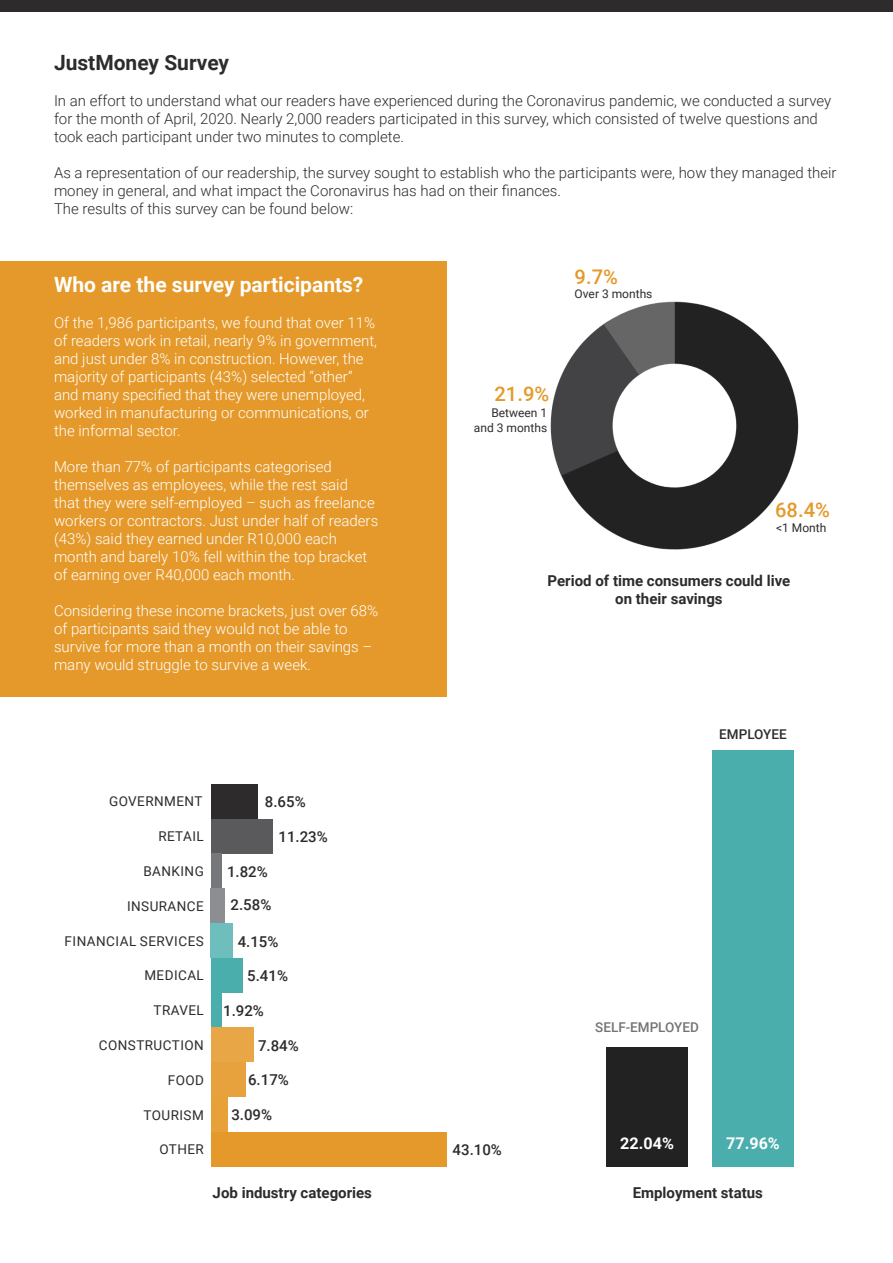
<style>
.page{position:relative;width:893px;height:1263px;background:#fff}
.page>*{position:absolute;margin:0;border:0;box-sizing:border-box;transform-origin:0 0}
.t1{font:700 21px "Roboto";color:#fff}
.t2{font:700 21px "Roboto";color:#2e2b2c}
.t3{font:500 20.1px "Roboto";color:#e5992a}
.t4{font:700 16.2px "Roboto";color:#fff}
.t5{font:300 15px/18px "Roboto";color:#fff}
.t6{font:300 15px/18px "Roboto";color:#2e2b2c}
.t7{font:700 15px/18px "Roboto";color:#2e2b2c;text-align:center}
.t8{font:500 15px "Roboto";color:#2e2b2c}
.t9{font:13.5px "Roboto";letter-spacing:.035em;color:#2e2b2c}
.t10{font:500 13.5px "Roboto";color:#727477}
.t11{font:500 13.5px "Roboto";color:#2e2b2c}
.t12{font:12px/14.4px "Roboto";color:#2e2b2c;text-align:right}
</style>
<div class="page">
<img style="left:550px;top:301px;width:249px;height:249px">
<div style="left:775px;top:502px;width:55px;height:15px;background:#fff"></div>
<div style="left:0;top:261px;width:446px;height:436px;background:#e5992a"></div>
<div style="left:211px;top:784px;width:47px;height:35px;background:#2e2b2c"></div>
<div style="left:211px;top:819px;width:61px;height:34px;background:#5a5a5d"></div>
<div style="left:211px;top:853px;width:10px;height:35px;background:#75777a"></div>
<div style="left:211px;top:888px;width:14px;height:35px;background:#8c8e91"></div>
<div style="left:211px;top:923px;width:22px;height:35px;background:#6ebebd"></div>
<div style="left:211px;top:958px;width:31px;height:35px;background:#4aaeac"></div>
<div style="left:211px;top:993px;width:10px;height:34px;background:#4aaeac"></div>
<div style="left:211px;top:1027px;width:42px;height:35px;background:#e9a647"></div>
<div style="left:211px;top:1062px;width:35px;height:35px;background:#e8a23d"></div>
<div style="left:211px;top:1097px;width:16px;height:35px;background:#e8a039"></div>
<div style="left:211px;top:1132px;width:235px;height:34px;background:#e5992a"></div>
<div style="left:0;top:0;width:893px;height:12px;background:#2e2b2c"></div>
<div style="left:607px;top:1047px;width:81px;height:119px;background:#222223"></div>
<div style="left:712px;top:750px;width:81px;height:416px;background:#4aaeac"></div>
<p class="t2" style="left:54px;top:48px;width:177px">JustMoney Survey</p>
<p class="t6" style="left:54px;top:91px;width:779px">In an effort to understand what our readers have experienced during the Coronavirus pandemic, we conducted a survey for the month of April, 2020. Nearly 2,000 readers participated in this survey, which consisted of twelve questions and took each participant under two minutes to complete.</p>
<p class="t6" style="left:54px;top:163px;width:784px">As a representation of our readership, the survey sought to establish who the participants were, how they managed their money in general, and what impact the Coronavirus has had on their finances.<br>The results of this survey can be found below:</p>
<p class="t1" style="left:54px;top:270px;width:311px">Who are the survey participants?</p>
<p class="t5" style="left:54px;top:313px;width:325px">Of the 1,986 participants, we found that over 11% of readers work in retail, nearly 9% in government, and just under 8% in construction. However, the majority of participants (43%) selected “other” and many specified that they were unemployed, worked in manufacturing or communications, or the informal sector.</p>
<p class="t5" style="left:54px;top:457px;width:326px">More than 77% of participants categorised themselves as employees, while the rest said<br>that they were self-employed – such as freelance workers or contractors. Just under half of readers (43%) said they earned under R10,000 each month and barely 10% fell within the top bracket of earning over R40,000 each month.</p>
<p class="t5" style="left:54px;top:601px;width:326px">Considering these income brackets, just over 68% of participants said they would not be able to survive for more than a month on their savings – many would struggle to survive a week.</p>
<p class="t9" style="left:109px;top:792px;width:95px">GOVERNMENT</p>
<p class="t9" style="left:158px;top:827px;width:47px">RETAIL</p>
<p class="t9" style="left:143px;top:862px;width:62px">BANKING</p>
<p class="t9" style="left:127px;top:896px;width:78px">INSURANCE</p>
<p class="t9" style="left:65px;top:931px;width:141px">FINANCIAL SERVICES</p>
<p class="t9" style="left:144px;top:966px;width:61px">MEDICAL</p>
<p class="t9" style="left:154px;top:1001px;width:52px">TRAVEL</p>
<p class="t9" style="left:99px;top:1036px;width:107px">CONSTRUCTION</p>
<p class="t9" style="left:168px;top:1070px;width:38px">FOOD</p>
<p class="t9" style="left:144px;top:1105px;width:62px">TOURISM</p>
<p class="t9" style="left:159px;top:1140px;width:46px">OTHER</p>
<p class="t8" style="left:265px;top:791px;width:42px">8.65%</p>
<p class="t8" style="left:279px;top:826px;width:51px">11.23%</p>
<p class="t8" style="left:227px;top:861px;width:42px">1.82%</p>
<p class="t8" style="left:231px;top:894px;width:42px">2.58%</p>
<p class="t8" style="left:238px;top:931px;width:42px">4.15%</p>
<p class="t8" style="left:247px;top:965px;width:42px">5.41%</p>
<p class="t8" style="left:223px;top:1000px;width:42px">1.92%</p>
<p class="t8" style="left:258px;top:1035px;width:42px">7.84%</p>
<p class="t8" style="left:248px;top:1070px;width:42px">6.17%</p>
<p class="t8" style="left:231px;top:1104px;width:42px">3.09%</p>
<p class="t3" style="left:575px;top:263px;width:45px">9.7%</p>
<p class="t12" style="left:575px;top:286px;width:79px">Over 3 months</p>
<p class="t3" style="left:495px;top:379px;width:56px">21.9%</p>
<p class="t12" style="left:474px;top:405px;width:75px">Between 1 and 3 months</p>
<p class="t3" style="left:775px;top:496px;width:56px">68.4%</p>
<p class="t12" style="left:776px;top:520px;width:52px">&lt;1 Month</p>
<p class="t7" style="left:548px;top:571px;width:244px">Period of time consumers could live on their savings</p>
<p class="t11" style="left:719px;top:724px;width:69px">EMPLOYEE</p>
<p class="t8" style="left:453px;top:1139px;width:51px">43.10%</p>
<p class="t10" style="left:595px;top:1017px;width:105px">SELF-EMPLOYED</p>
<p class="t4" style="left:620px;top:1132px;width:55px">22.04%</p>
<p class="t4" style="left:726px;top:1132px;width:55px">77.96%</p>
<p class="t7" style="left:213px;top:1183px;width:161px">Job industry categories</p>
<p class="t7" style="left:633px;top:1183px;width:132px">Employment status</p>
</div>
